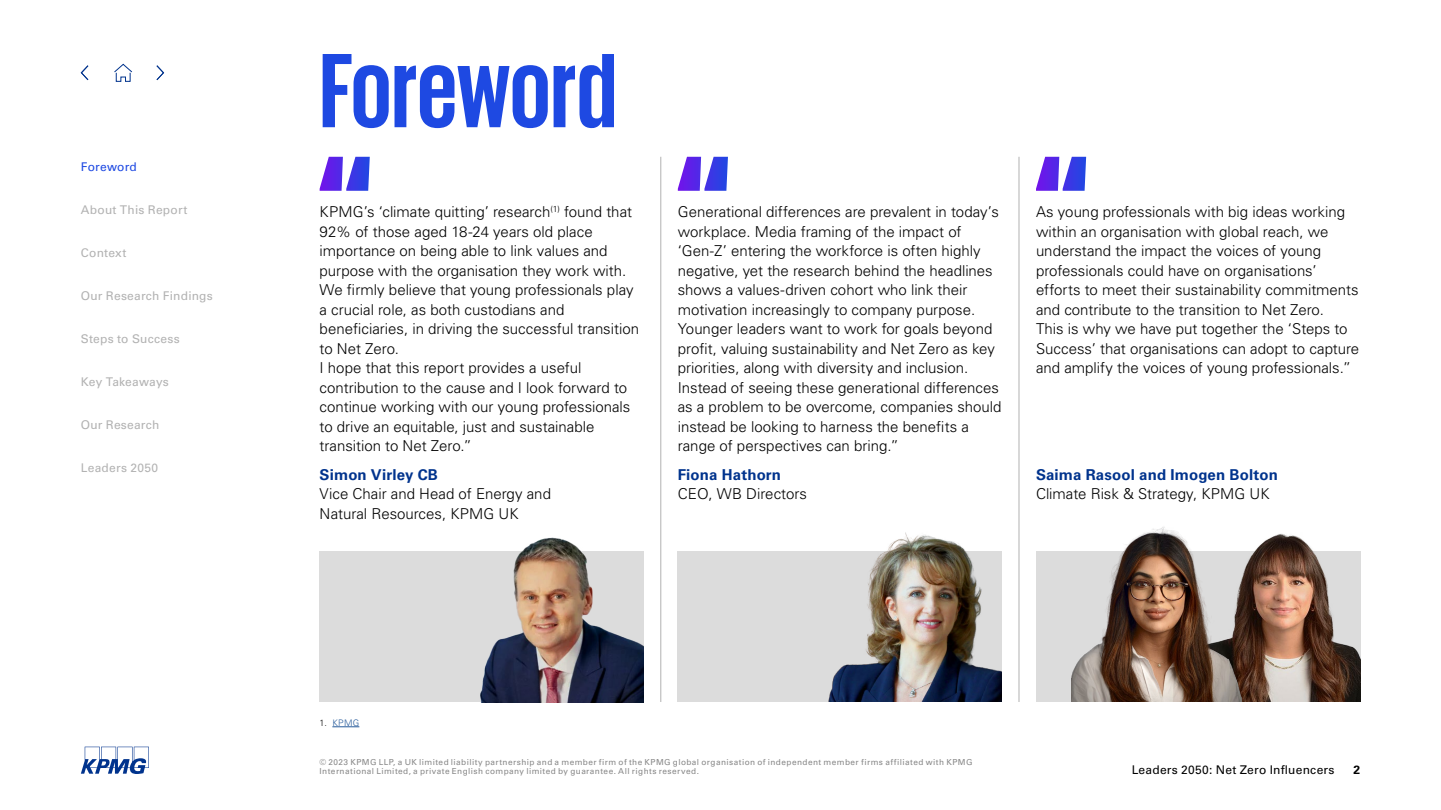
<style>
.page{position:relative;width:1441px;height:810px;background:#fff}
.page>*{position:absolute;margin:0;border:0;box-sizing:border-box;transform-origin:0 0}
.t1{font:700 108px "KPMG";letter-spacing:-.005em;color:#1e49e2}
.t2{font:300 15px/19.5px "Univers LT Std";color:#000}
.t3{font:700 15px "Univers LT Std";letter-spacing:.01em;color:#00338d}
.t4{font:12px "Univers LT Std";letter-spacing:.02em;color:#b2b2b2}
.t5{font:12px "Univers LT Std";letter-spacing:.02em;color:#000}
.t6{font:12px "Univers LT Std";letter-spacing:.02em;color:#1e49e2}
.t7{font:700 12px "Univers LT Std";color:#000}
.t8{font:300 9px "Univers LT Std";color:#275b9b}
.t9{font:8.25px/9px "Univers LT Std";letter-spacing:.05em;color:#878787}
.s1{color:#000}
</style>
<div class="page">
<div style="left:319px;top:551px;width:324px;height:151px;background:#dcdcdc"></div>
<div style="left:677px;top:551px;width:324px;height:151px;background:#dcdcdc"></div>
<div style="left:1035px;top:551px;width:324px;height:151px;background:#dcdcdc"></div>
<svg style="left:114px;top:63px;width:18px;height:19px"></svg>
<img style="left:828px;top:532px;width:173px;height:170px">
<img style="left:1241px;top:533px;width:118px;height:169px">
<img style="left:1071px;top:527px;width:170px;height:175px">
<svg style="left:319px;top:157px;width:51px;height:34px"></svg>
<svg style="left:677px;top:157px;width:51px;height:34px"></svg>
<svg style="left:1036px;top:157px;width:50px;height:34px"></svg>
<img style="left:480px;top:537px;width:163px;height:165px">
<hr style="left:1018px;top:157px;width:1px;height:545px;background:#b2b2b2">
<hr style="left:660px;top:157px;width:1px;height:545px;background:#b2b2b2">
<svg style="left:156px;top:65px;width:9px;height:16px"></svg>
<svg style="left:80px;top:65px;width:9px;height:16px"></svg>
<svg style="left:332px;top:727px;width:27px;height:1px"></svg>
<svg style="left:81px;top:747px;width:68px;height:27px"></svg>
<p class="t6" style="left:81px;top:159px;width:58px">Foreword</p>
<p class="t4" style="left:81px;top:202px;width:108px">About This Report</p>
<p class="t4" style="left:81px;top:246px;width:47px">Context</p>
<p class="t4" style="left:81px;top:289px;width:133px">Our Research Findings</p>
<p class="t4" style="left:81px;top:332px;width:100px">Steps to Success</p>
<p class="t4" style="left:81px;top:375px;width:90px">Key Takeaways</p>
<p class="t4" style="left:81px;top:418px;width:80px">Our Research</p>
<p class="t4" style="left:81px;top:461px;width:79px">Leaders 2050</p>
<h1 class="t1" style="left:319px;top:36px;width:299px">Foreword</h1>
<p class="t2" style="left:319px;top:202px;width:321px">KPMG’s ‘climate quitting’ research<sup>(1)</sup> found that 92% of those aged 18-24 years old place importance on being able to link values and purpose with the organisation they work with.<br>We firmly believe that young professionals play a crucial role, as both custodians and beneficiaries, in driving the successful transition to Net Zero.<br>I hope that this report provides a useful contribution to the cause and I look forward to continue working with our young professionals to drive an equitable, just and sustainable transition to Net Zero.”</p>
<p class="t3" style="left:319px;top:466px;width:120px">Simon Virley CB</p>
<p class="t2" style="left:319px;top:484px;width:233px">Vice Chair and Head of Energy and<br>Natural Resources, KPMG UK</p>
<p class="t2" style="left:677px;top:202px;width:325px">Generational differences are prevalent in today’s workplace. Media framing of the impact of ‘Gen-Z’ entering the workforce is often highly negative, yet the research behind the headlines shows a values-driven cohort who link their motivation increasingly to company purpose.<br>Younger leaders want to work for goals beyond profit, valuing sustainability and Net Zero as key priorities, along with diversity and inclusion.<br>Instead of seeing these generational differences as a problem to be overcome, companies should instead be looking to harness the benefits a range of perspectives can bring.”</p>
<p class="t3" style="left:677px;top:466px;width:105px">Fiona Hathorn</p>
<p class="t2" style="left:677px;top:484px;width:131px">CEO, WB Directors</p>
<p class="t2" style="left:1035px;top:202px;width:325px">As young professionals with big ideas working within an organisation with global reach, we understand the impact the voices of young professionals could have on organisations’ efforts to meet their sustainability commitments and contribute to the transition to Net Zero.<br>This is why we have put together the ‘Steps to Success’ that organisations can adopt to capture and amplify the voices of young professionals.”</p>
<p class="t3" style="left:1035px;top:466px;width:243px">Saima Rasool and Imogen Bolton</p>
<p class="t2" style="left:1035px;top:484px;width:235px">Climate Risk &amp; Strategy, KPMG UK</p>
<p class="t8" style="left:319px;top:717px;width:41px"><span class="s1">1.</span> KPMG</p>
<p class="t9" style="left:319px;top:758px;width:654px">© 2023 KPMG LLP, a UK limited liability partnership and a member firm of the KPMG global organisation of independent member firms affiliated with KPMG<br>International Limited, a private English company limited by guarantee. All rights reserved.</p>
<p class="t5" style="left:1131px;top:763px;width:204px">Leaders 2050: Net Zero Influencers</p>
<p class="t7" style="left:1353px;top:763px;width:8px">2</p>
</div>
